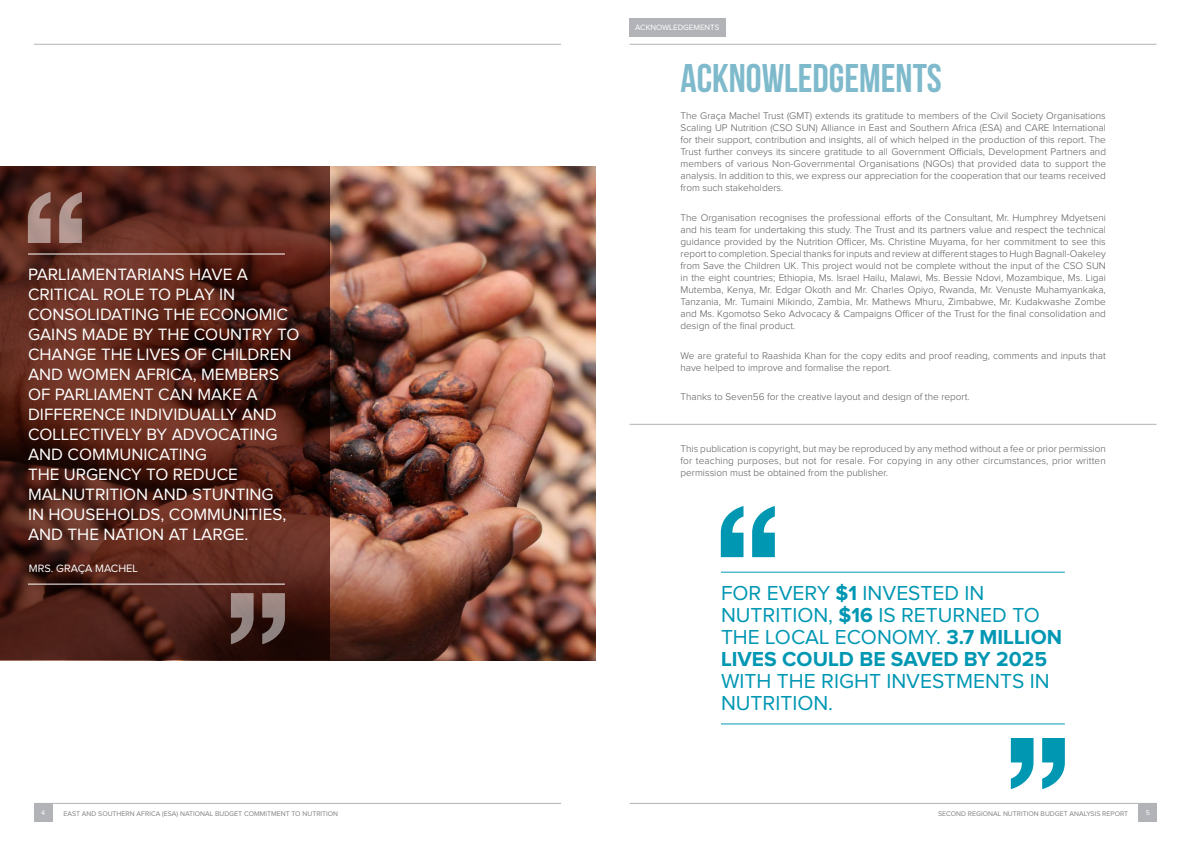
<style>
.page{position:relative;width:1191px;height:842px;background:#fff}
.page>*{position:absolute;margin:0;border:0;box-sizing:border-box;transform-origin:0 0}
.Heading_1{font:40px "Bebas Neue";color:#7ebacc}
.Heading_2{font:21px/22px "Proxima Nova";color:#0097b3}
.Heading_2-2{font:17px/20px "Proxima Nova";color:#fff}
.Heading_2-3{font:11px "Proxima Nova";color:#fff}
.t1{font:300 10px/12px "Proxima Nova";color:#57585a;text-align:justify}
.t2{font:8px "Proxima Nova";color:#fff}
.t3{font:7.1px "Proxima Nova";color:#fff}
.t4{font:7px "Proxima Nova";color:#808285}
.s1{font-weight:700}
</style>
<div class="page">
<img style="left:330px;top:167px;width:265px;height:493px">
<svg style="left:0;top:167px;width:330px;height:493px;background:#532319"></svg>
<hr style="left:28px;top:253px;width:257px;height:1px;background:#fff">
<hr style="left:28px;top:584px;width:257px;height:1px;background:#fff">
<svg style="left:59px;top:192px;width:23px;height:51px"></svg>
<svg style="left:28px;top:192px;width:23px;height:51px"></svg>
<svg style="left:231px;top:593px;width:23px;height:51px"></svg>
<svg style="left:262px;top:593px;width:23px;height:51px"></svg>
<hr style="left:721px;top:723px;width:343px;height:1px;background:#0097b3">
<svg style="left:1010px;top:738px;width:23px;height:51px"></svg>
<svg style="left:1042px;top:738px;width:22px;height:51px"></svg>
<hr style="left:721px;top:572px;width:343px;height:1px;background:#0097b3">
<svg style="left:752px;top:506px;width:23px;height:51px"></svg>
<svg style="left:721px;top:506px;width:22px;height:51px"></svg>
<div style="left:34px;top:804px;width:18px;height:18px;background:#b2b3b7"></div>
<div style="left:1138px;top:804px;width:18px;height:18px;background:#b2b3b7"></div>
<hr style="left:34px;top:803px;width:527px;height:1px;background:#b2b3b7">
<hr style="left:34px;top:44px;width:527px;height:1px;background:#b2b3b7">
<hr style="left:629px;top:44px;width:527px;height:1px;background:#b2b3b7">
<hr style="left:629px;top:803px;width:527px;height:1px;background:#b2b3b7">
<hr style="left:629px;top:424px;width:527px;height:1px;background:#b2b3b7">
<div style="left:629px;top:18px;width:96px;height:18px;background:#b2b3b7"></div>
<p class="Heading_2-2" style="left:28px;top:265px;width:273px">PARLIAMENTARIANS HAVE A<br>CRITICAL ROLE TO PLAY IN<br>CONSOLIDATING THE ECONOMIC<br>GAINS MADE BY THE COUNTRY TO<br>CHANGE THE LIVES OF CHILDREN<br>AND WOMEN AFRICA, MEMBERS<br>OF PARLIAMENT CAN MAKE A<br>DIFFERENCE INDIVIDUALLY AND<br>COLLECTIVELY BY ADVOCATING<br>AND COMMUNICATING<br>THE URGENCY TO REDUCE<br>MALNUTRITION AND STUNTING<br>IN HOUSEHOLDS, COMMUNITIES,<br>AND THE NATION AT LARGE.</p>
<p class="Heading_2-3" style="left:29px;top:563px;width:110px">MRS. GRAÇA MACHEL</p>
<p class="t2" style="left:635px;top:24px;width:86px">ACKNOWLEDGEMENTS</p>
<p class="Heading_1" style="left:680px;top:57px;width:263px">ACKNOWLEDGEMENTS</p>
<p class="t1" style="left:680px;top:110px;width:427px">The Graça Machel Trust (GMT) extends its gratitude to members of the Civil Society Organisations Scaling UP Nutrition (CSO SUN) Alliance in East and Southern Africa (ESA) and CARE International for their support, contribution and insights, all of which helped in the production of this report. The Trust further conveys its sincere gratitude to all Government Officials, Development Partners and members of various Non-Governmental Organisations (NGOs) that provided data to support the analysis. In addition to this, we express our appreciation for the cooperation that our teams received from such stakeholders.</p>
<p class="t1" style="left:680px;top:212px;width:427px">The Organisation recognises the professional efforts of the Consultant, Mr. Humphrey Mdyetseni and his team for undertaking this study. The Trust and its partners value and respect the technical guidance provided by the Nutrition Officer, Ms. Christine Muyama, for her commitment to see this report to completion. Special thanks for inputs and review at different stages to Hugh Bagnall-Oakeley from Save the Children UK. This project would not be complete without the input of the CSO SUN in the eight countries; Ethiopia, Ms. Israel Hailu, Malawi, Ms. Bessie Ndovi, Mozambique, Ms. Ligai Mutemba, Kenya, Mr. Edgar Okoth and Mr. Charles Opiyo, Rwanda, Mr. Venuste Muhamyankaka, Tanzania, Mr. Tumaini Mikindo, Zambia, Mr. Mathews Mhuru, Zimbabwe, Mr. Kudakwashe Zombe and Ms. Kgomotso Seko Advocacy &amp; Campaigns Officer of the Trust for the final consolidation and design of the final product.</p>
<p class="t1" style="left:680px;top:350px;width:427px">We are grateful to Raashida Khan for the copy edits and proof reading, comments and inputs that have helped to improve and formalise the report.</p>
<p class="t1" style="left:680px;top:391px;width:291px">Thanks to Seven56 for the creative layout and design of the report.</p>
<p class="t1" style="left:680px;top:444px;width:427px">This publication is copyright, but may be reproduced by any method without a fee or prior permission for teaching purposes, but not for resale. For copying in any other circumstances, prior written permission must be obtained from the publisher.</p>
<p class="Heading_2" style="left:721px;top:583px;width:342px">FOR EVERY <span class="s1">$1</span> INVESTED IN<br>NUTRITION, <span class="s1">$16</span> IS RETURNED TO<br>THE LOCAL ECONOMY. <span class="s1">3.7 MILLION<br>LIVES COULD BE SAVED BY 2025<br></span>WITH THE RIGHT INVESTMENTS IN<br>NUTRITION.</p>
<p class="t3" style="left:41px;top:810px;width:5px">4</p>
<p class="t4" style="left:64px;top:810px;width:276px">EAST AND SOUTHERN AFRICA (ESA) NATIONAL BUDGET COMMITMENT TO NUTRITION</p>
<p class="t4" style="left:938px;top:810px;width:192px">SECOND REGIONAL NUTRITION BUDGET ANALYSIS REPORT</p>
<p class="t3" style="left:1145px;top:810px;width:6px">5</p>
</div>
